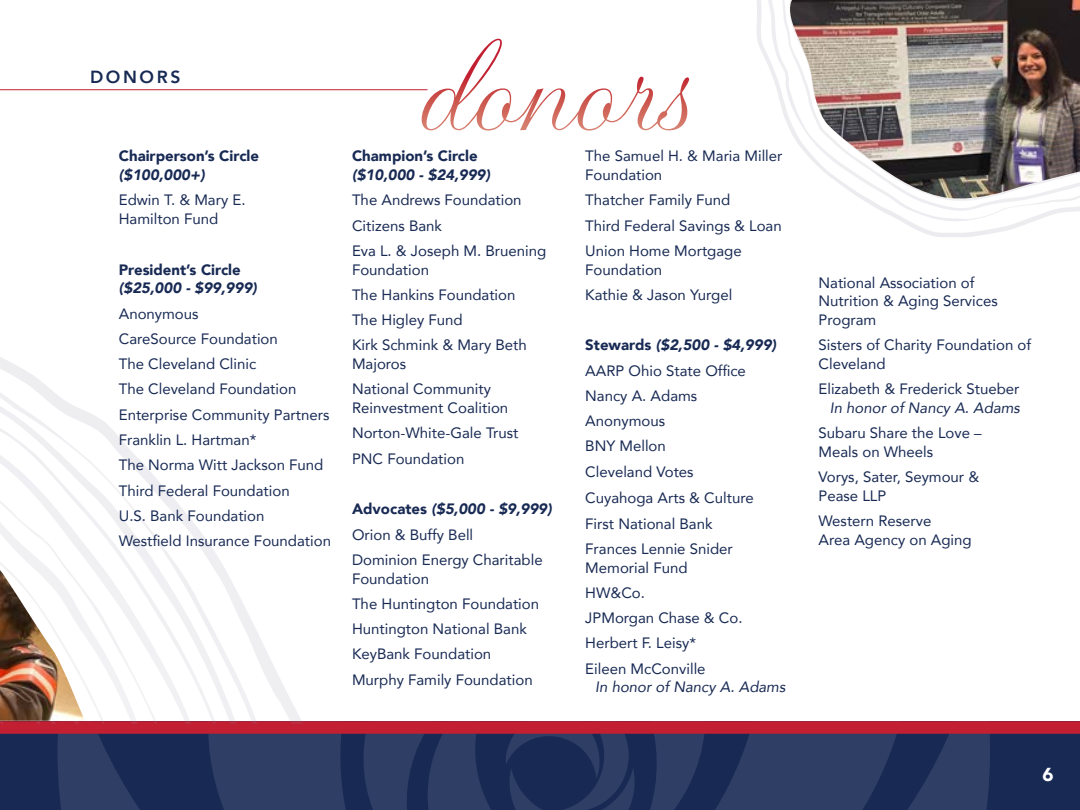
<style>
.page{position:relative;width:1080px;height:810px;background:#fff}
.page>*{position:absolute;margin:0;border:0;box-sizing:border-box;transform-origin:0 0}
.t1{font:900 18.75px "Avenir";color:#fff}
.t2{font:800 17.5px "Avenir";letter-spacing:.15em;color:#182a54}
.t3{font:15px/25.2px "Avenir";color:#182a54}
.t4{font:900 15px "Avenir";color:#182a54}
.t5{font:italic 900 15px "Avenir";color:#182a54}
.t6{font:italic 15px "Avenir";color:#182a54}
.s1{font-weight:900}
.s2{font-weight:900;font-style:italic}
</style>
<div class="page">
<div style="left:0;top:721px;width:1080px;height:89px;background:#182a54"></div>
<svg style="left:58px;top:734px;width:932px;height:76px;fill:#2e3e64"></svg>
<svg style="left:721px;top:734px;width:191px;height:76px;fill:#2e3e64"></svg>
<div style="left:0;top:721px;width:1080px;height:13px;background:#c22032"></div>
<svg style="left:134px;top:721px;width:587px;height:89px"></svg>
<svg style="left:0;top:357px;width:304px;height:367px"></svg>
<hr style="left:0;top:89px;width:428px;height:1px;background:#c22032">
<svg style="left:757px;top:0;width:323px;height:237px"></svg>
<svg style="left:0;top:465px;width:105px;height:259px"></svg>
<img style="left:0;top:570px;width:85px;height:151px">
<img style="left:789px;top:0;width:291px;height:200px">
<svg style="left:422px;top:39px;width:268px;height:92px"></svg>
<p class="t2" style="left:90px;top:63px;width:92px">DONORS</p>
<p class="t4" style="left:119px;top:143px;width:142px">Chairperson’s Circle</p>
<p class="t5" style="left:119px;top:162px;width:88px">($100,000+)</p>
<p class="t3" style="left:119px;top:190px;width:128px;line-height:18.8px">Edwin T. &amp; Mary E.<br>Hamilton Fund</p>
<p class="t4" style="left:119px;top:257px;width:123px">President’s Circle</p>
<p class="t5" style="left:119px;top:276px;width:140px">($25,000 - $99,999)</p>
<p class="t3" style="left:119px;top:300px;width:214px">Anonymous<br>CareSource Foundation<br>The Cleveland Clinic<br>The Cleveland Foundation<br>Enterprise Community Partners<br>Franklin L. Hartman*<br>The Norma Witt Jackson Fund<br>Third Federal Foundation<br>U.S. Bank Foundation<br>Westfield Insurance Foundation</p>
<p class="t4" style="left:352px;top:143px;width:127px">Champion’s Circle</p>
<p class="t5" style="left:352px;top:162px;width:140px">($10,000 - $24,999)</p>
<p class="t3" style="left:352px;top:187px;width:196px">The Andrews Foundation<br>Citizens Bank<br>Eva L. &amp; Joseph M. Bruening</p>
<p class="t3" style="left:352px;top:256px;width:176px">Foundation<br>The Hankins Foundation<br>The Higley Fund<br>Kirk Schmink &amp; Mary Beth</p>
<p class="t3" style="left:352px;top:351px;width:140px">Majoros<br>National Community</p>
<p class="t3" style="left:352px;top:395px;width:168px">Reinvestment Coalition<br>Norton-White-Gale Trust<br>PNC Foundation</p>
<p class="t3" style="left:352px;top:496px;width:201px"><span class="s1">Advocates</span> <span class="s2">($5,000 - $9,999)<br></span>Orion &amp; Buffy Bell<br>Dominion Energy Charitable</p>
<p class="t3" style="left:352px;top:565px;width:189px">Foundation<br>The Huntington Foundation<br>Huntington National Bank<br>KeyBank Foundation<br>Murphy Family Foundation</p>
<p class="t3" style="left:585px;top:146px;width:199px;line-height:18.8px">The Samuel H. &amp; Maria Miller<br>Foundation</p>
<p class="t3" style="left:585px;top:187px;width:198px">Thatcher Family Fund<br>Third Federal Savings &amp; Loan<br>Union Home Mortgage</p>
<p class="t3" style="left:585px;top:256px;width:149px">Foundation<br>Kathie &amp; Jason Yurgel</p>
<p class="t3" style="left:585px;top:332px;width:192px"><span class="s1">Stewards</span> <span class="s2">($2,500 - $4,999)<br></span>AARP Ohio State Office<br>Nancy A. Adams<br>Anonymous<br>BNY Mellon<br>Cleveland Votes<br>Cuyahoga Arts &amp; Culture<br>First National Bank<br>Frances Lennie Snider</p>
<p class="t3" style="left:585px;top:554px;width:159px">Memorial Fund<br>HW&amp;Co.<br>JPMorgan Chase &amp; Co.<br>Herbert F. Leisy*<br>Eileen McConville</p>
<p class="t6" style="left:595px;top:678px;width:192px">In honor of Nancy A. Adams</p>
<p class="t3" style="left:819px;top:273px;width:181px;line-height:18.8px">National Association of<br>Nutrition &amp; Aging Services<br>Program</p>
<p class="t3" style="left:819px;top:335px;width:214px;line-height:18.8px">Sisters of Charity Foundation of<br>Cleveland</p>
<p class="t3" style="left:819px;top:376px;width:202px">Elizabeth &amp; Frederick Stueber</p>
<p class="t6" style="left:830px;top:399px;width:192px">In honor of Nancy A. Adams</p>
<p class="t3" style="left:819px;top:423px;width:165px;line-height:18.8px">Subaru Share the Love –<br>Meals on Wheels</p>
<p class="t3" style="left:819px;top:467px;width:162px;line-height:18.8px">Vorys, Sater, Seymour &amp;<br>Pease LLP</p>
<p class="t3" style="left:819px;top:511px;width:155px;line-height:18.8px">Western Reserve<br>Area Agency on Aging</p>
<p class="t1" style="left:1042px;top:759px;width:13px">6</p>
</div>
